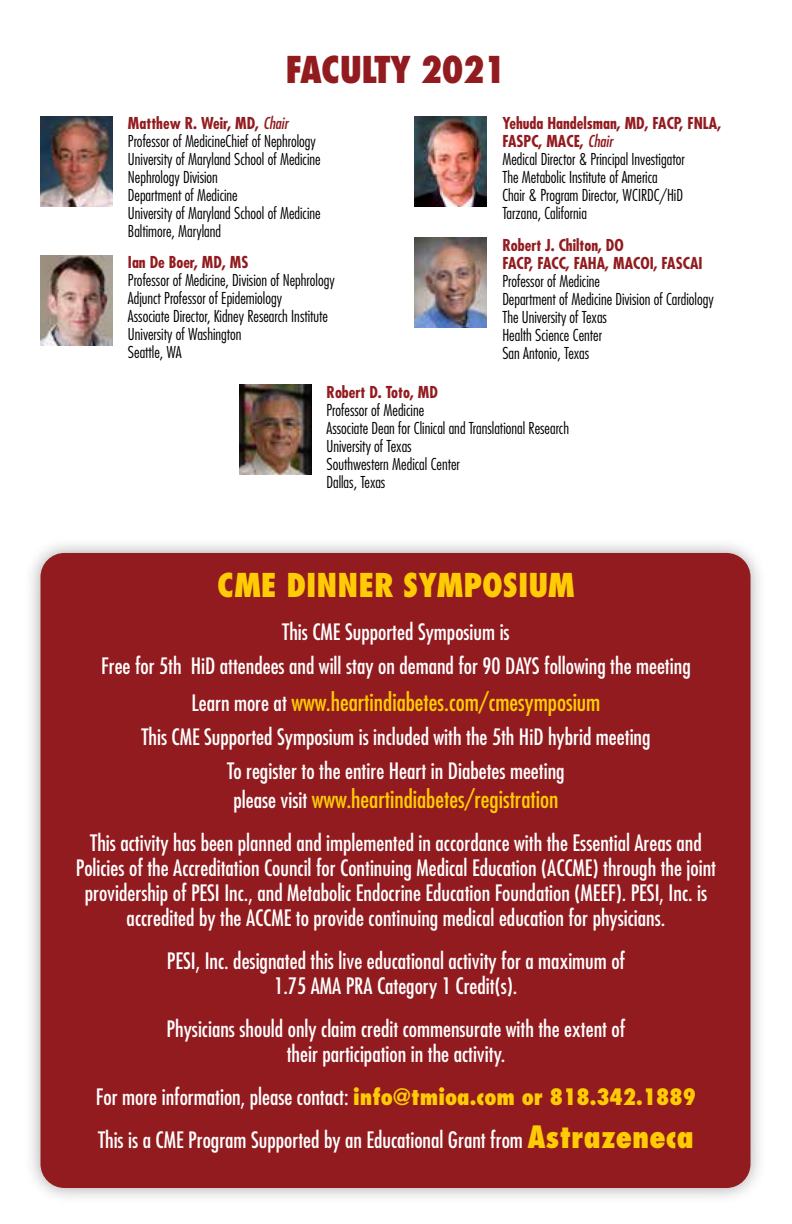
<style>
.page{position:relative;width:792px;height:1224px;background:#fff}
.page>*{position:absolute;margin:0;border:0;box-sizing:border-box;transform-origin:0 0}
.t1{font:800 condensed 36px "Futura Std";letter-spacing:-.02em;color:#921b1f}
.t2{font:800 condensed 32px "Futura Std";color:#ffcb05}
.t3{font:condensed 24px "Futura Std";color:#ffcb05}
.t4{font:condensed 22px/25px "Futura Std";color:#fff;text-align:center}
.t5{font:300 condensed 16px/18px "Futura Std";color:#000}
.t6{font:700 condensed 16px/18px "Futura Std";color:#921b1f}
.s1{font-weight:700;color:#921b1f}
.s2{font-weight:400;font-style:italic;color:#921b1f}
.s3{font-size:22px;color:#fff}
.s4{font-weight:800;color:#ffcb05}
.s5{font-weight:800;font-size:30px;color:#ffcb05}
</style>
<div class="page">
<div style="left:24px;top:536px;width:744px;height:669px;background:#000;opacity:.35"></div>
<div style="left:40px;top:553px;width:710px;height:635px;background:#921b1f;border-radius:24px"></div>
<img style="left:40px;top:116px;width:72px;height:90px">
<img style="left:40px;top:255px;width:72px;height:90px">
<img style="left:415px;top:116px;width:72px;height:90px">
<img style="left:415px;top:238px;width:72px;height:90px">
<img style="left:239px;top:385px;width:72px;height:89px">
<h1 class="t1" style="left:286px;top:47px;width:221px">FACULTY 2021</h1>
<p class="t5" style="left:128px;top:114px;width:194px"><span class="s1">Matthew R. Weir, MD,</span> <span class="s2">Chair<br></span>Professor of MedicineChief of Nephrology<br>University of Maryland School of Medicine<br>Nephrology Division<br>Department of Medicine<br>University of Maryland School of Medicine<br>Baltimore, Maryland</p>
<p class="t6" style="left:128px;top:254px;width:122px">Ian De Boer, MD, MS</p>
<p class="t5" style="left:128px;top:271px;width:208px">Professor of Medicine, Division of Nephrology Adjunct Professor of Epidemiology<br>Associate Director, Kidney Research Institute University of Washington<br>Seattle, WA</p>
<p class="t5" style="left:502px;top:114px;width:220px"><span class="s1">Yehuda Handelsman, MD, FACP, FNLA,<br>FASPC, MACE,</span> <span class="s2">Chair<br></span>Medical Director &amp; Principal Investigator<br>The Metabolic Institute of America<br>Chair &amp; Program Director, WCIRDC/HiD<br>Tarzana, California</p>
<p class="t6" style="left:502px;top:236px;width:202px">Robert J. Chilton, DO<br>FACP, FACC, FAHA, MACOI, FASCAI</p>
<p class="t5" style="left:502px;top:272px;width:213px">Professor of Medicine<br>Department of Medicine Division of Cardiology<br>The University of Texas<br>Health Science Center<br>San Antonio, Texas</p>
<p class="t6" style="left:327px;top:383px;width:113px">Robert D. Toto, MD</p>
<p class="t5" style="left:327px;top:401px;width:244px">Professor of Medicine<br>Associate Dean for Clinical and Translational Research<br>University of Texas<br>Southwestern Medical Center<br>Dallas, Texas</p>
<h2 class="t2" style="left:217px;top:565px;width:359px">CME DINNER SYMPOSIUM</h2>
<p class="t4" style="left:101px;top:614px;width:591px;line-height:34px">This CME Supported Symposium is<br>Free for 5th HiD attendees and will stay on demand for 90 DAYS following the meeting</p>
<p class="t3" style="left:192px;top:688px;width:410px"><span class="s3">Learn more at</span> www.heartindiabetes.com/cmesymposium</p>
<p class="t4" style="left:141px;top:720px;width:511px;line-height:34px">This CME Supported Symposium is included with the 5th HiD hybrid meeting<br>To register to the entire Heart in Diabetes meeting</p>
<p class="t3" style="left:234px;top:785px;width:326px"><span class="s3">please visit</span> www.heartindiabetes/registration</p>
<p class="t4" style="left:76px;top:830px;width:642px">This activity has been planned and implemented in accordance with the Essential Areas and Policies of the Accreditation Council for Continuing Medical Education (ACCME) through the joint providership of PESI Inc., and Metabolic Endocrine Education Foundation (MEEF). PESI, Inc. is accredited by the ACCME to provide continuing medical education for physicians.</p>
<p class="t4" style="left:167px;top:948px;width:460px">PESI, Inc. designated this live educational activity for a maximum of<br>1.75 AMA PRA Category 1 Credit(s).</p>
<p class="t4" style="left:167px;top:1016px;width:460px">Physicians should only claim credit commensurate with the extent of their participation in the activity.</p>
<p class="t4" style="left:96px;top:1075px;width:602px;line-height:43px;text-align:left">For more information, please contact: <span class="s4">info@tmioa.com or 818.342.1889<br></span>This is a CME Program Supported by an Educational Grant from <span class="s5">Astrazeneca</span></p>
</div>
